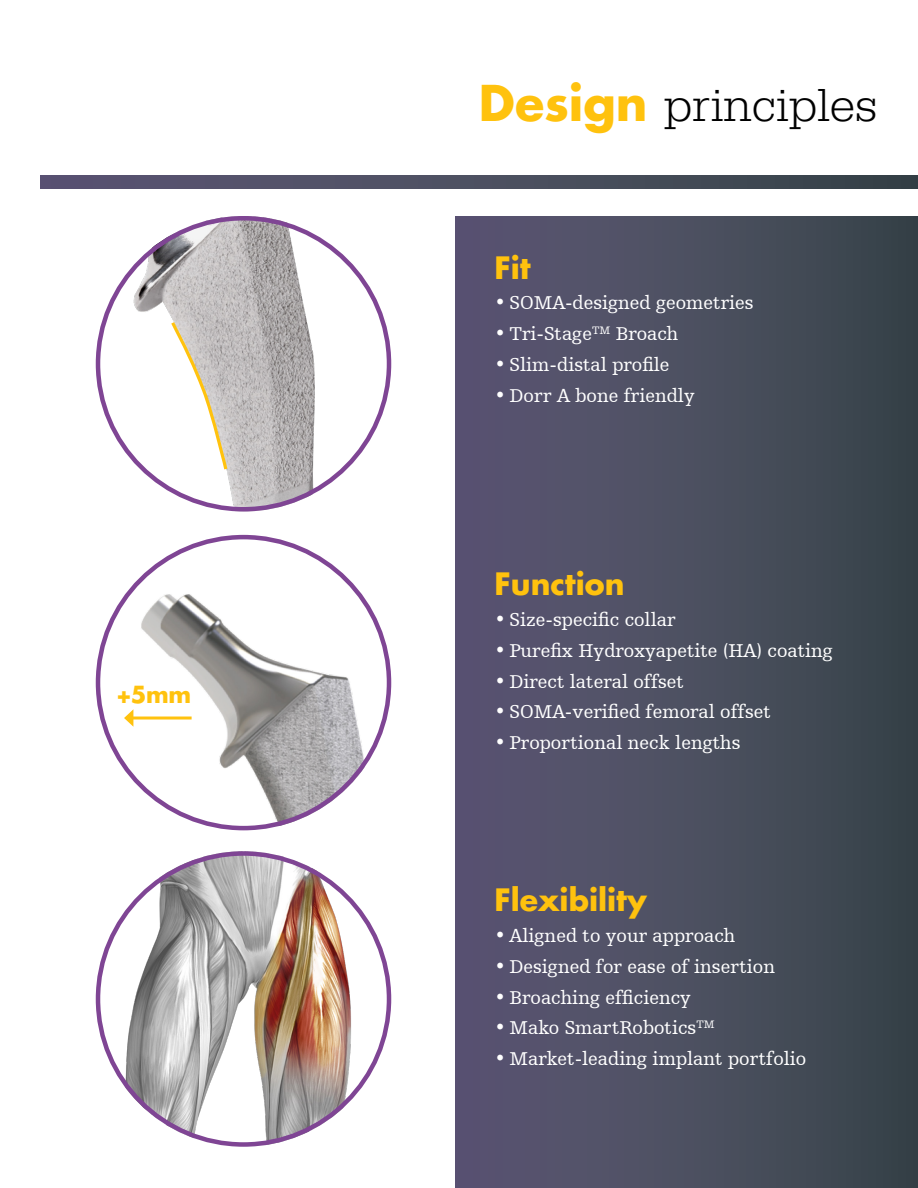
<style>
.page{position:relative;width:918px;height:1188px;background:#fff}
.page>*{position:absolute;margin:0;border:0;box-sizing:border-box;transform-origin:0 0}
.t1{font:300 48px "Egyptienne URW";color:#000}
.t2{font:700 30px "Futura Std";color:#ffc20e}
.t3{font:700 22.95px "Futura Std";color:#ffc20e}
.t4{font:19.5px "Humanist Slabserif 712 BT";color:#fff}
.s1{font-family:"Futura Std";font-weight:700;color:#ffc20e}
</style>
<div class="page">
<img style="left:110px;top:851px;width:271px;height:296px">
<img style="left:96px;top:216px;width:261px;height:291px">
<img style="left:131px;top:591px;width:250px;height:238px">
<div style="left:456px;top:216px;width:462px;height:972px;background:linear-gradient(to right,#5d5675,#384549)"></div>
<svg style="left:168px;top:319px;width:62px;height:154px"></svg>
<svg style="left:40px;top:176px;width:878px;height:12px;background:#4a4d5f"></svg>
<hr style="left:131px;top:717px;width:61px;height:3px;background:#ffc20e">
<svg style="left:124px;top:709px;width:9px;height:18px"></svg>
<p class="t3" style="left:116px;top:679px;width:77px">+5mm</p>
<h1 class="t1" style="left:479px;top:77px;width:400px"><span class="s1">Design</span> principles</h1>
<h2 class="t2" style="left:495px;top:247px;width:38px">Fit</h2>
<p class="t4" style="left:495px;top:291px;width:260px">• SOMA-designed geometries</p>
<p class="t4" style="left:495px;top:322px;width:185px">• Tri-Stage<sup>TM</sup> Broach</p>
<p class="t4" style="left:495px;top:353px;width:176px">• Slim-distal profile</p>
<p class="t4" style="left:495px;top:383px;width:202px">• Dorr A bone friendly</p>
<h2 class="t2" style="left:495px;top:564px;width:131px">Function</h2>
<p class="t4" style="left:495px;top:608px;width:182px">• Size-specific collar</p>
<p class="t4" style="left:495px;top:639px;width:340px">• Purefix Hydroxyapetite (HA) coating</p>
<p class="t4" style="left:495px;top:670px;width:191px">• Direct lateral offset</p>
<p class="t4" style="left:495px;top:700px;width:278px">• SOMA-verified femoral offset</p>
<p class="t4" style="left:495px;top:731px;width:247px">• Proportional neck lengths</p>
<h2 class="t2" style="left:495px;top:880px;width:154px">Flexibility</h2>
<p class="t4" style="left:495px;top:924px;width:242px">• Aligned to your approach</p>
<p class="t4" style="left:495px;top:955px;width:282px">• Designed for ease of insertion</p>
<p class="t4" style="left:495px;top:985px;width:198px">• Broaching efficiency</p>
<p class="t4" style="left:495px;top:1016px;width:221px">• Mako SmartRobotics<sup>TM</sup></p>
<p class="t4" style="left:495px;top:1047px;width:313px">• Market-leading implant portfolio</p>
</div>
